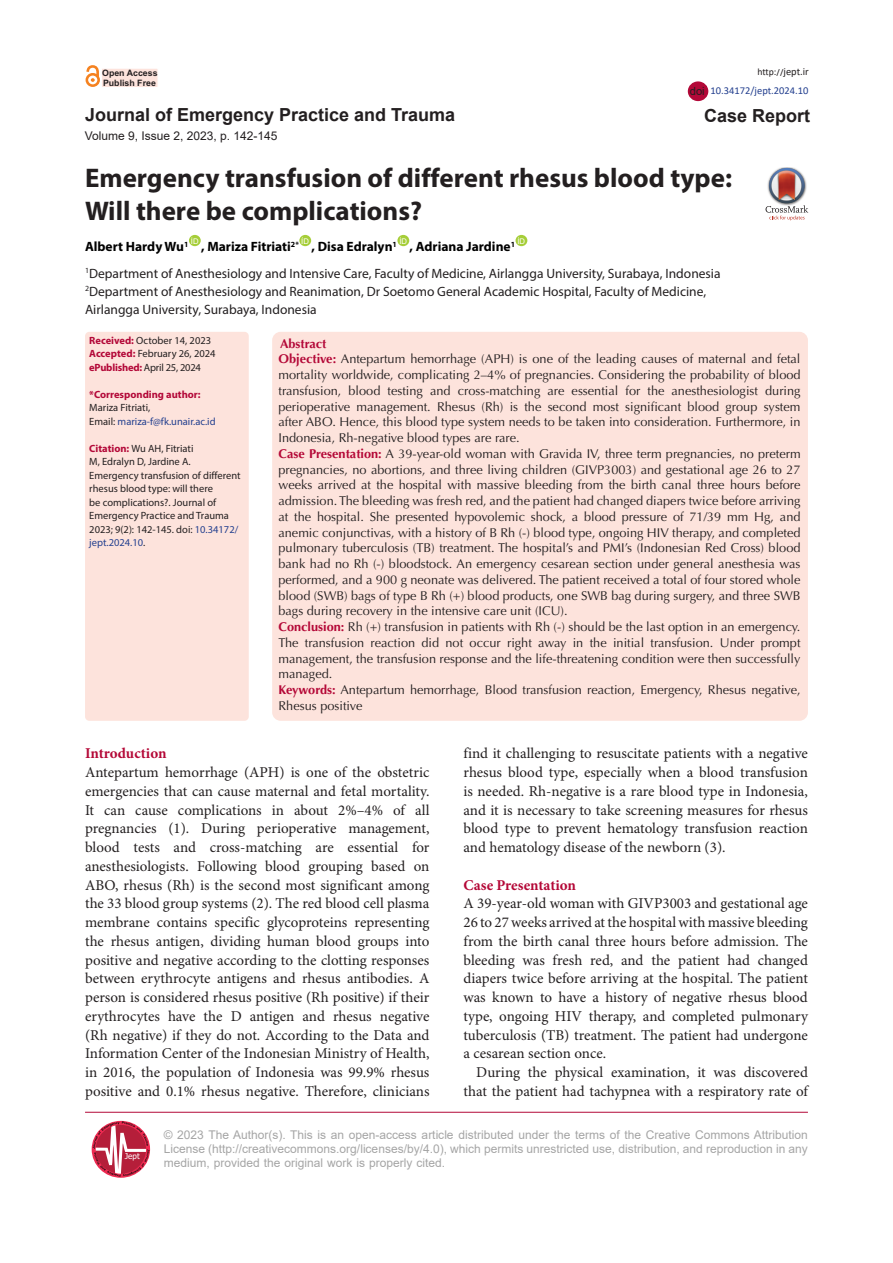
<style>
.page{position:relative;width:893px;height:1263px;background:#fff}
.page>*{position:absolute;margin:0;border:0;box-sizing:border-box;transform-origin:0 0}
.Pa3{font:700 27px/33px "Myriad Pro";color:#231f20}
.t1{font:700 18px "Arial";color:#231f20}
.t2{font:15px/18.8px "Minion Pro";color:#231f20;text-align:justify}
.t3{font:700 15px "Minion Pro";letter-spacing:-.005em;color:#b40837}
.t4{font:13.5px/18px "Myriad Pro";color:#231f20}
.Pa3-2{font:700 13.5px "Myriad Pro";color:#000}
.t5{font:12.75px/15.8px "Optima LT Std";color:#231f20;text-align:justify}
.t6{font:700 12.75px "Optima LT Std";color:#b30838}
.t7{font:12px/14.4px "Arial";color:#a5a5a5;text-align:justify}
.t8{font:12px "Arial";color:#231f20}
.t9{font:11.25px "Arial";color:#231f20}
.t10{font:10.5px/13.5px "Myriad Pro";color:#231f20}
.t11{font:10.5px "Myriad Pro";color:#24408f}
.t12{font:10.5px "Myriad Pro";letter-spacing:-.02em;color:#231f20}
.t13{font:10.5px "Calibri";color:#24408f}
.t14{font:700 10.5px "Myriad Pro";color:#b30838}
.t15{font:9.75px "Calibri";color:#231f20}
.t16{font:700 8.85px "Arial";color:#231f20}
.t17{font:8.1px "Tahoma";color:#fff}
.t18{font:7.8px "Arial";color:#fff}
.s1{font-size:10.5px}
.s2{font-weight:700;color:#b30838}
.s3{color:#231f20}
.s4{color:#24408f}
.s5{font-weight:700;color:#b40837}
</style>
<div class="page">
<div style="left:189px;top:235px;width:12px;height:11px;background:#a6ce39;border-radius:50%"></div>
<div style="left:299px;top:235px;width:12px;height:11px;background:#a6ce39;border-radius:50%"></div>
<div style="left:397px;top:235px;width:12px;height:11px;background:#a6ce39;border-radius:50%"></div>
<div style="left:516px;top:235px;width:11px;height:11px;background:#a6ce39;border-radius:50%"></div>
<hr style="left:85px;top:1112px;width:723px;height:1px;background:#b30838">
<svg style="left:93px;top:1121px;width:57px;height:56px"></svg>
<div style="left:101px;top:68px;width:57px;height:19px;background:#fde3dc"></div>
<div style="left:101px;top:68px;width:57px;height:20px;border:1px solid #fff"></div>
<div style="left:86px;top:73px;width:14px;height:14px;border:3px solid #f58220;border-radius:50%"></div>
<svg style="left:85px;top:66px;width:15px;height:16px"></svg>
<div style="left:688px;top:81px;width:20px;height:20px;background:#b30838;border-radius:50%"></div>
<img style="left:781px;top:167px;width:13px;height:1px">
<svg style="left:765px;top:168px;width:43px;height:52px"></svg>
<div style="left:85px;top:332px;width:164px;height:389px;background:#fde3dc;border-radius:4px"></div>
<div style="left:272px;top:332px;width:536px;height:389px;background:#fde3dc;border-radius:9px"></div>
<p class="t16" style="left:102px;top:67px;width:57px">Open Access</p>
<p class="t15" style="left:757px;top:65px;width:53px">http://<span class="s1">jept.ir</span></p>
<p class="t16" style="left:103px;top:76px;width:54px">Publish Free</p>
<p class="t9" style="left:690px;top:83px;width:17px">doi</p>
<p class="t13" style="left:711px;top:83px;width:99px">10.34172/jept.2024.10</p>
<p class="t1" style="left:85px;top:102px;width:372px">Journal of Emergency Practice and Trauma</p>
<p class="t1" style="left:704px;top:103px;width:108px">Case Report</p>
<p class="t8" style="left:85px;top:127px;width:194px">Volume 9, Issue 2, 2023, p. 142-145</p>
<p class="Pa3" style="left:85px;top:161px;width:648px">Emergency transfusion of different rhesus blood type:<br>Will there be complications?</p>
<p class="Pa3-2" style="left:85px;top:238px;width:105px">Albert Hardy Wu<sup>1</sup></p>
<p class="t18" style="left:517px;top:236px;width:9px">ID</p>
<p class="t4" style="left:85px;top:264px;width:637px"><sup>1</sup>Department of Anesthesiology and Intensive Care, Faculty of Medicine, Airlangga University, Surabaya, Indonesia</p>
<p class="t4" style="left:85px;top:282px;width:623px"><sup>2</sup>Department of Anesthesiology and Reanimation, Dr Soetomo General Academic Hospital, Faculty of Medicine,<br>Airlangga University, Surabaya, Indonesia</p>
<p class="t18" style="left:191px;top:236px;width:9px">ID</p>
<p class="t18" style="left:301px;top:236px;width:9px">ID</p>
<p class="t18" style="left:399px;top:236px;width:9px">ID</p>
<p class="Pa3-2" style="left:201px;top:238px;width:99px">, Mariza Fitriati<sup>2*</sup></p>
<p class="Pa3-2" style="left:312px;top:238px;width:87px">, Disa Edralyn<sup>1</sup></p>
<p class="Pa3-2" style="left:410px;top:238px;width:107px">, Adriana Jardine<sup>1</sup></p>
<p class="t10" style="left:89px;top:333px;width:123px"><span class="s2">Received:</span> October 14, 2023</p>
<p class="t10" style="left:89px;top:347px;width:128px"><span class="s2">Accepted:</span> February 26, 2024</p>
<p class="t12" style="left:89px;top:361px;width:113px"><span class="s2">ePublished:</span> April 25, 2024</p>
<p class="t14" style="left:89px;top:388px;width:113px">*Corresponding author:</p>
<p class="t10" style="left:89px;top:401px;width:63px">Mariza Fitriati,</p>
<p class="t11" style="left:89px;top:415px;width:128px"><span class="s3">Email:</span> mariza-f@fk.unair.ac.id</p>
<p class="t10" style="left:89px;top:441px;width:153px"><span class="s2">Citation:</span> Wu AH, Fitriati<br>M, Edralyn D, Jardine A.<br>Emergency transfusion of different rhesus blood type: will there<br>be complications?. Journal of<br>Emergency Practice and Trauma<br>2023; 9(2): 142-145. doi: <span class="s4">10.34172/ jept.2024.10</span>.</p>
<p class="t6" style="left:280px;top:336px;width:48px">Abstract</p>
<p class="t5" style="left:279px;top:351px;width:524px"><span class="s5">Objective:</span> Antepartum hemorrhage (APH) is one of the leading causes of maternal and fetal mortality worldwide, complicating 2–4% of pregnancies. Considering the probability of blood transfusion, blood testing and cross-matching are essential for the anesthesiologist during perioperative management. Rhesus (Rh) is the second most significant blood group system after ABO. Hence, this blood type system needs to be taken into consideration. Furthermore, in Indonesia, Rh-negative blood types are rare.</p>
<p class="t5" style="left:279px;top:446px;width:524px"><span class="s5">Case Presentation:</span> A 39-year-old woman with Gravida IV, three term pregnancies, no preterm pregnancies, no abortions, and three living children (GIVP3003) and gestational age 26 to 27 weeks arrived at the hospital with massive bleeding from the birth canal three hours before admission. The bleeding was fresh red, and the patient had changed diapers twice before arriving at the hospital. She presented hypovolemic shock, a blood pressure of 71/39 mm Hg, and anemic conjunctivas, with a history of B Rh (-) blood type, ongoing HIV therapy, and completed pulmonary tuberculosis (TB) treatment. The hospital’s and PMI’s (Indonesian Red Cross) blood bank had no Rh (-) bloodstock. An emergency cesarean section under general anesthesia was performed, and a 900 g neonate was delivered. The patient received a total of four stored whole blood (SWB) bags of type B Rh (+) blood products, one SWB bag during surgery, and three SWB bags during recovery in the intensive care unit (ICU).</p>
<p class="t5" style="left:279px;top:619px;width:523px"><span class="s5">Conclusion:</span> Rh (+) transfusion in patients with Rh (-) should be the last option in an emergency.<br>The transfusion reaction did not occur right away in the initial transfusion. Under prompt management, the transfusion response and the life-threatening condition were then successfully managed.</p>
<p class="t5" style="left:279px;top:682px;width:524px"><span class="s5">Keywords:</span> Antepartum hemorrhage, Blood transfusion reaction, Emergency, Rhesus negative,<br>Rhesus positive</p>
<p class="t3" style="left:85px;top:743px;width:83px">Introduction</p>
<p class="t2" style="left:85px;top:763px;width:346px">Antepartum hemorrhage (APH) is one of the obstetric emergencies that can cause maternal and fetal mortality.<br>It can cause complications in about 2%–4% of all pregnancies (1). During perioperative management, blood tests and cross-matching are essential for anesthesiologists. Following blood grouping based on ABO, rhesus (Rh) is the second most significant among the 33 blood group systems (2). The red blood cell plasma membrane contains specific glycoproteins representing the rhesus antigen, dividing human blood groups into positive and negative according to the clotting responses between erythrocyte antigens and rhesus antibodies. A person is considered rhesus positive (Rh positive) if their erythrocytes have the D antigen and rhesus negative (Rh negative) if they do not. According to the Data and Information Center of the Indonesian Ministry of Health, in 2016, the population of Indonesia was 99.9% rhesus positive and 0.1% rhesus negative. Therefore, clinicians</p>
<p class="t2" style="left:463px;top:745px;width:346px">find it challenging to resuscitate patients with a negative rhesus blood type, especially when a blood transfusion is needed. Rh-negative is a rare blood type in Indonesia, and it is necessary to take screening measures for rhesus blood type to prevent hematology transfusion reaction and hematology disease of the newborn (3).</p>
<p class="t3" style="left:463px;top:874px;width:114px">Case Presentation</p>
<p class="t2" style="left:463px;top:895px;width:346px">A 39-year-old woman with GIVP3003 and gestational age 26 to 27 weeks arrived at the hospital with massive bleeding from the birth canal three hours before admission. The bleeding was fresh red, and the patient had changed diapers twice before arriving at the hospital. The patient was known to have a history of negative rhesus blood type, ongoing HIV therapy, and completed pulmonary tuberculosis (TB) treatment. The patient had undergone a cesarean section once.</p>
<p class="t2" style="left:463px;top:1063px;width:346px;text-align:right">During the physical examination, it was discovered that the patient had tachypnea with a respiratory rate of</p>
<p class="t17" style="left:125px;top:1150px;width:16px">Jept</p>
<p class="t7" style="left:164px;top:1127px;width:646px">© 2023 The Author(s). This is an open-access article distributed under the terms of the Creative Commons Attribution License (http://creativecommons.org/licenses/by/4.0), which permits unrestricted use, distribution, and reproduction in any medium, provided the original work is properly cited.</p>
</div>
